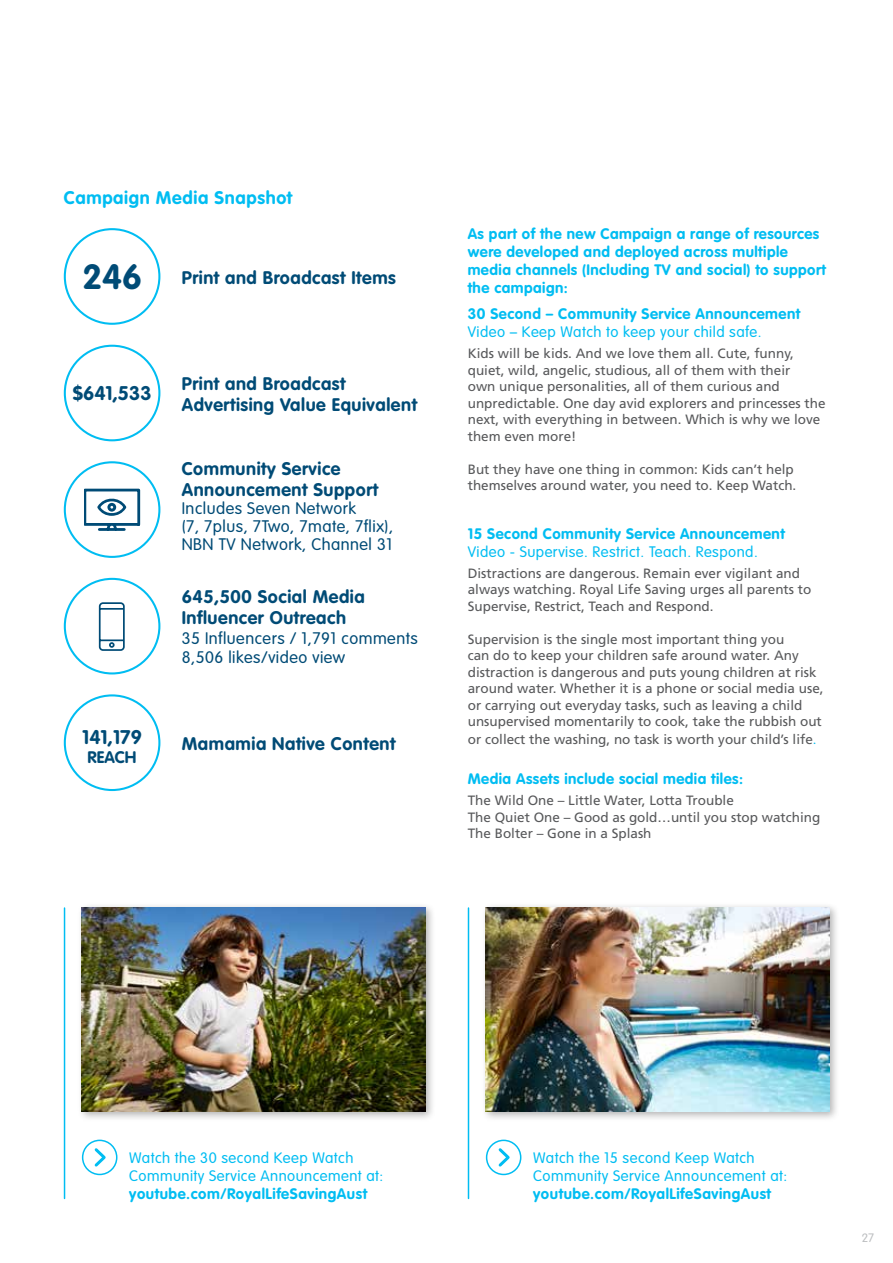
<style>
.page{position:relative;width:893px;height:1263px;background:#fff}
.page>*{position:absolute;margin:0;border:0;box-sizing:border-box;transform-origin:0 0}
.t1{font:700 34.5px "VAG Rounded";color:#004b76}
.t2{font:700 19.5px "VAG Rounded";color:#004b76}
.t3{font:700 18px/21px "VAG Rounded";letter-spacing:.03em;color:#004b76}
.t4{font:700 18px "VAG Rounded";letter-spacing:.035em;color:#00bdf2}
.t5{font:300 16.5px/18px "VAG Rounded";letter-spacing:.03em;color:#004b76}
.t6{font:700 16.5px "VAG Rounded";color:#004b76}
.t7{font:700 15px/18px "VAG Rounded";letter-spacing:.03em;color:#00bdf2}
.t8{font:300 15px/18px "VAG Rounded";letter-spacing:.03em;color:#00bdf2}
.t9{font:13.5px/16.5px "Frutiger";color:#58595b}
.t10{font:300 12px "VAG Rounded";color:#bcbec0}
.s1{font-family:"VAG Rounded";font-weight:300;font-size:15px;color:#00bdf2}
</style>
<div class="page">
<div style="left:64px;top:228px;width:96px;height:97px;border:2px solid #00bdf2;border-radius:50%"></div>
<div style="left:64px;top:345px;width:96px;height:96px;border:2px solid #00bdf2;border-radius:50%"></div>
<div style="left:64px;top:461px;width:96px;height:97px;border:2px solid #00bdf2;border-radius:50%"></div>
<div style="left:64px;top:578px;width:96px;height:96px;border:2px solid #00bdf2;border-radius:50%"></div>
<div style="left:64px;top:694px;width:96px;height:97px;border:2px solid #00bdf2;border-radius:50%"></div>
<svg style="left:98px;top:602px;width:27px;height:49px"></svg>
<hr style="left:64px;top:908px;width:1px;height:290px;background:#00bdf2">
<hr style="left:468px;top:908px;width:1px;height:290px;background:#00bdf2">
<div style="left:77px;top:902px;width:359px;height:220px;background:#000;opacity:.3"></div>
<img style="left:82px;top:907px;width:343px;height:204px">
<div style="left:82px;top:1139px;width:35px;height:36px;border:2px solid #00bdf2;border-radius:50%"></div>
<svg style="left:94px;top:1148px;width:12px;height:19px"></svg>
<div style="left:481px;top:902px;width:358px;height:220px;background:#000;opacity:.3"></div>
<img style="left:486px;top:907px;width:343px;height:204px">
<div style="left:486px;top:1139px;width:35px;height:36px;border:2px solid #00bdf2;border-radius:50%"></div>
<svg style="left:498px;top:1148px;width:12px;height:19px"></svg>
<svg style="left:84px;top:489px;width:56px;height:41px"></svg>
<h3 class="t4" style="left:64px;top:187px;width:230px">Campaign Media Snapshot</h3>
<h1 class="t1" style="left:82px;top:256px;width:61px">246</h1>
<h3 class="t3" style="left:182px;top:266px;width:216px">Print and Broadcast Items</h3>
<h2 class="t2" style="left:73px;top:382px;width:80px">$641,533</h2>
<h2 class="t2" style="left:82px;top:725px;width:61px">141,179</h2>
<p class="t6" style="left:88px;top:748px;width:50px">REACH</p>
<h3 class="t3" style="left:182px;top:373px;width:237px">Print and Broadcast<br>Advertising Value Equivalent</h3>
<h3 class="t3" style="left:182px;top:458px;width:198px">Community Service<br>Announcement Support</h3>
<p class="t5" style="left:182px;top:499px;width:213px">Includes Seven Network<br>(7, 7plus, 7Two, 7mate, 7flix),<br>NBN TV Network, Channel 31</p>
<h3 class="t3" style="left:182px;top:586px;width:185px">645,500 Social Media<br>Influencer Outreach</h3>
<p class="t5" style="left:182px;top:628px;width:238px;line-height:19.5px">35 Influencers / 1,791 comments<br>8,506 likes/video view</p>
<h3 class="t3" style="left:182px;top:733px;width:215px">Mamamia Native Content</h3>
<p class="t7" style="left:468px;top:224px;width:360px">As part of the new Campaign a range of resources were developed and deployed across multiple media channels (Including TV and social) to support the campaign:</p>
<p class="t7" style="left:468px;top:305px;width:334px">30 Second – Community Service Announcement</p>
<p class="t8" style="left:468px;top:323px;width:295px">Video – Keep Watch to keep your child safe.</p>
<p class="t9" style="left:468px;top:345px;width:359px">Kids will be kids. And we love them all. Cute, funny, quiet, wild, angelic, studious, all of them with their<br>own unique personalities, all of them curious and unpredictable. One day avid explorers and princesses the next, with everything in between. Which is why we love them even more!</p>
<p class="t9" style="left:468px;top:460px;width:330px">But they have one thing in common: Kids can’t help themselves around water, you need to. Keep Watch.</p>
<p class="t7" style="left:468px;top:524px;width:318px">15 Second Community Service Announcement</p>
<p class="t8" style="left:468px;top:542px;width:292px">Video - Supervise. Restrict. Teach. Respond.</p>
<p class="t9" style="left:468px;top:564px;width:345px">Distractions are dangerous. Remain ever vigilant and always watching. Royal Life Saving urges all parents to<br>Supervise, Restrict, Teach and Respond.</p>
<p class="t9" style="left:468px;top:630px;width:357px">Supervision is the single most important thing you<br>can do to keep your children safe around water. Any distraction is dangerous and puts young children at risk around water. Whether it is a phone or social media use, or carrying out everyday tasks, such as leaving a child unsupervised momentarily to cook, take the rubbish out</p>
<p class="t9" style="left:468px;top:731px;width:350px">or collect the washing, no task is worth your child’s life<span class="s1">.</span></p>
<p class="t7" style="left:468px;top:770px;width:277px">Media Assets include social media tiles:</p>
<p class="t9" style="left:468px;top:792px;width:354px">The Wild One – Little Water, Lotta Trouble<br>The Quiet One – Good as gold…until you stop watching<br>The Bolter – Gone in a Splash</p>
<p class="t8" style="left:129px;top:1149px;width:256px">Watch the 30 second Keep Watch<br>Community Service Announcement at:</p>
<p class="t7" style="left:129px;top:1185px;width:239px">youtube.com/RoyalLifeSavingAust</p>
<p class="t8" style="left:533px;top:1149px;width:256px">Watch the 15 second Keep Watch<br>Community Service Announcement at:</p>
<p class="t7" style="left:533px;top:1185px;width:239px">youtube.com/RoyalLifeSavingAust</p>
<p class="t10" style="left:862px;top:1231px;width:14px">27</p>
</div>
